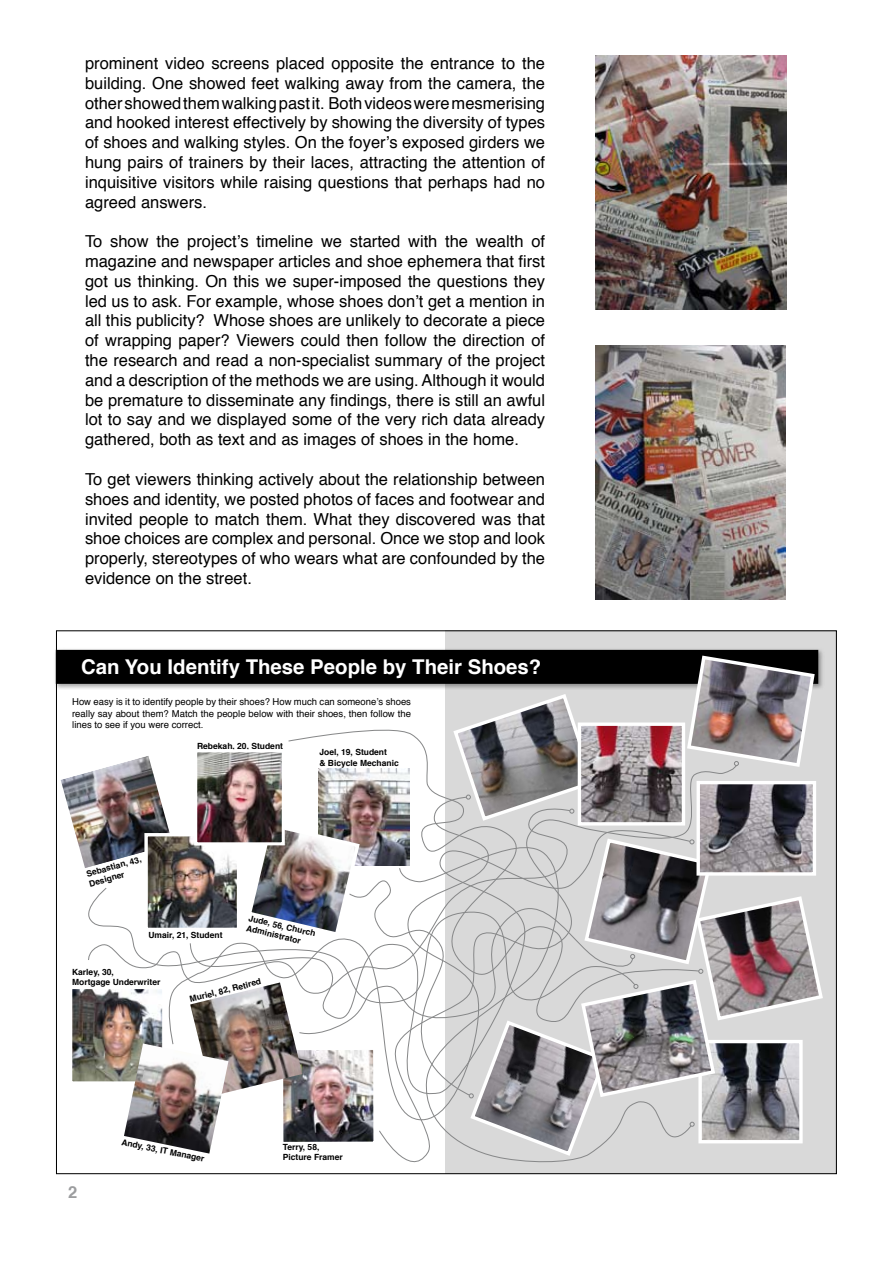
<style>
.page{position:relative;width:893px;height:1263px;background:#fff}
.page>*{position:absolute;margin:0;border:0;box-sizing:border-box;transform-origin:0 0}
.t1{font:700 20.4px "Helvetica";color:#fff}
.t2{font:16.5px/19.8px "Helvetica";color:#000;text-align:justify}
.t3{font:9.45px/11.4px "Helvetica";color:#000;text-align:justify}
.t4{font:700 8.55px/10.2px "Helvetica";color:#000}
</style>
<div class="page">
<img style="left:595px;top:55px;width:191px;height:255px">
<div style="left:446px;top:630px;width:391px;height:543px;background:#d9d9d9"></div>
<div style="left:54px;top:648px;width:771px;height:42px;background:#000;opacity:.35"></div>
<div style="left:56px;top:650px;width:762px;height:34px;background:#000"></div>
<img style="left:73px;top:990px;width:89px;height:91px">
<div style="left:69px;top:986px;width:97px;height:99px;border:3px solid #fff"></div>
<img style="left:61px;top:756px;width:100px;height:112px">
<img style="left:198px;top:753px;width:47px;height:43px">
<div style="left:194px;top:749px;width:91px;height:96px;border:3px solid #fff"></div>
<img style="left:124px;top:1043px;width:91px;height:110px">
<svg style="left:83px;top:986px;width:80px;height:23px"></svg>
<img style="left:88px;top:801px;width:75px;height:197px">
<img style="left:163px;top:796px;width:82px;height:330px">
<svg style="left:245px;top:654px;width:580px;height:504px"></svg>
<img style="left:595px;top:345px;width:191px;height:254px">
<p class="t2" style="left:85px;top:53px;width:462px">prominent video screens placed opposite the entrance to the building. One showed feet walking away from the camera, the other showed them walking past it. Both videos were mesmerising and hooked interest effectively by showing the diversity of types of shoes and walking styles. On the foyer’s exposed girders we hung pairs of trainers by their laces, attracting the attention of inquisitive visitors while raising questions that perhaps had no agreed answers.</p>
<p class="t2" style="left:85px;top:231px;width:462px">To show the project’s timeline we started with the wealth of magazine and newspaper articles and shoe ephemera that first got us thinking. On this we super-imposed the questions they led us to ask. For example, whose shoes don’t get a mention in all this publicity? Whose shoes are unlikely to decorate a piece of wrapping paper? Viewers could then follow the direction of the research and read a non-specialist summary of the project and a description of the methods we are using. Although it would be premature to disseminate any findings, there is still an awful lot to say and we displayed some of the very rich data already gathered, both as text and as images of shoes in the home.</p>
<p class="t2" style="left:85px;top:469px;width:462px">To get viewers thinking actively about the relationship between shoes and identity, we posted photos of faces and footwear and invited people to match them. What they discovered was that shoe choices are complex and personal. Once we stop and look properly, stereotypes of who wears what are confounded by the evidence on the street.</p>
<p class="t1" style="left:81px;top:649px;width:462px">Can You Identify These People by Their Shoes?</p>
<p class="t3" style="left:72px;top:696px;width:340px">How easy is it to identify people by their shoes? How much can someone’s shoes really say about them? Match the people below with their shoes, then follow the lines to see if you were correct.</p>
<p class="t4" style="left:85px;top:868px;width:58px;rotate:-15deg">Sebastian, 43,<br>Designer</p>
<p class="t4" style="left:197px;top:741px;width:87px">Rebekah, 20, Student</p>
<p class="t4" style="left:319px;top:747px;width:81px">Joel, 19, Student<br>&amp; Bicycle Mechanic</p>
<p class="t4" style="left:148px;top:929px;width:76px">Umair, 21, Student</p>
<p class="t4" style="left:250px;top:913px;width:70px;rotate:13deg">Jude, 56, Church<br>Administrator</p>
<p class="t4" style="left:72px;top:966px;width:90px">Karley, 30,<br>Mortgage Underwriter</p>
<p class="t4" style="left:189px;top:993px;width:75px;rotate:-14deg">Muriel, 82, Retired</p>
<p class="t4" style="left:123px;top:1137px;width:86px;rotate:11deg">Andy, 33, IT Manager</p>
<p class="t4" style="left:283px;top:1141px;width:61px">Terry, 58,<br>Picture Framer</p>
</div>
